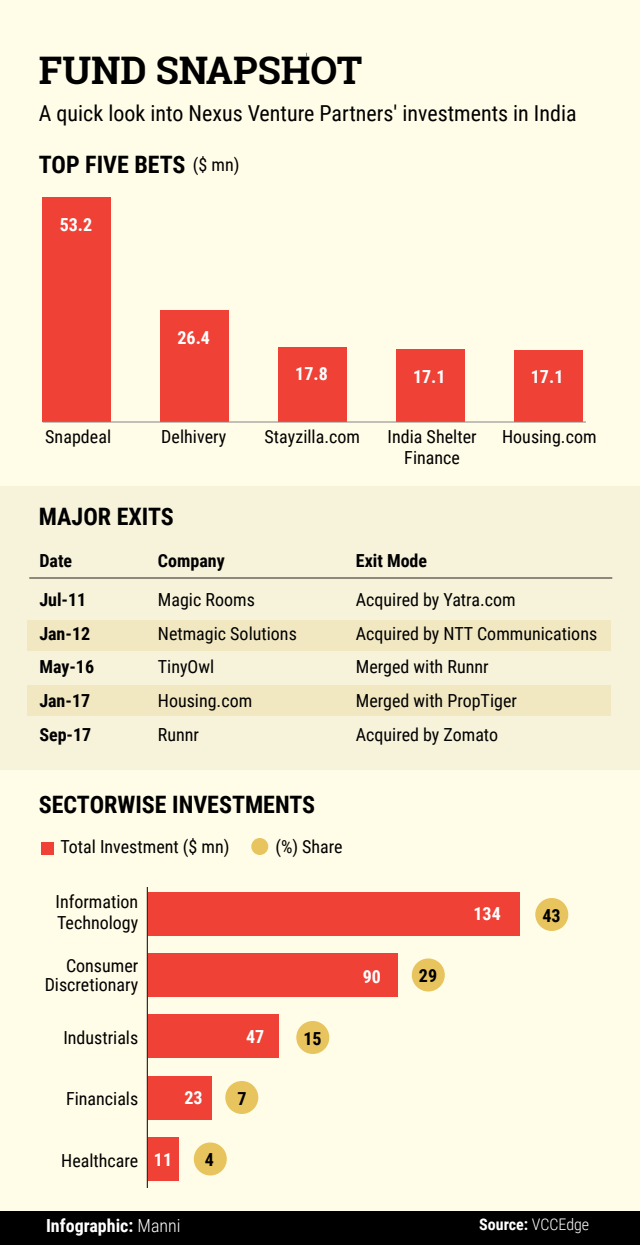
<style>
.page{position:relative;width:640px;height:1245px;background:#fffce7}
.page>*{position:absolute;margin:0;border:0;box-sizing:border-box;transform-origin:0 0}
.t1{font:700 38px "Roboto Slab";color:#000}
.t2{font:700 24px "Roboto Condensed";color:#000}
.t3{font:22px "Roboto Condensed";color:#000}
.t4{font:18px/21.6px "Roboto Condensed";color:#000;text-align:center}
.t5{font:700 18px "Roboto Condensed";color:#000}
.t6{font:700 18px "Roboto Condensed";color:#fff}
.t7{font:700 16px "Roboto Condensed";color:#fff}
.s1{font-weight:300}
</style>
<div class="page">
<div style="left:0;top:487px;width:640px;height:283px;background:#f7f2da"></div>
<div style="left:27px;top:620px;width:584px;height:31px;background:#f1e8c2"></div>
<div style="left:27px;top:686px;width:584px;height:30px;background:#f1e8c2"></div>
<div style="left:0;top:1212px;width:640px;height:33px;background:#000"></div>
<div style="left:41px;top:842px;width:13px;height:12px;background:#ef4136"></div>
<div style="left:43px;top:198px;width:68px;height:224px;background:#ef4136"></div>
<div style="left:160px;top:311px;width:69px;height:111px;background:#ef4136"></div>
<div style="left:278px;top:347px;width:69px;height:75px;background:#ef4136"></div>
<div style="left:396px;top:350px;width:68px;height:72px;background:#ef4136"></div>
<div style="left:514px;top:350px;width:68px;height:72px;background:#ef4136"></div>
<hr style="left:43px;top:422px;width:543px;height:1px;background:#868686">
<div style="left:148px;top:953px;width:250px;height:44px;background:#ef4136"></div>
<div style="left:148px;top:1014px;width:131px;height:44px;background:#ef4136"></div>
<div style="left:148px;top:1076px;width:64px;height:43px;background:#ef4136"></div>
<div style="left:148px;top:1137px;width:31px;height:44px;background:#ef4136"></div>
<div style="left:148px;top:892px;width:372px;height:44px;background:#ef4136"></div>
<div style="left:535px;top:898px;width:33px;height:33px;background:#e8c45e;border-radius:50%"></div>
<div style="left:412px;top:958px;width:33px;height:34px;background:#e8c45e;border-radius:50%"></div>
<div style="left:296px;top:1021px;width:33px;height:33px;background:#e8c45e;border-radius:50%"></div>
<div style="left:225px;top:1081px;width:33px;height:33px;background:#e8c45e;border-radius:50%"></div>
<div style="left:194px;top:1142px;width:33px;height:34px;background:#e8c45e;border-radius:50%"></div>
<div style="left:251px;top:838px;width:17px;height:17px;background:#e8c45e;border-radius:50%"></div>
<hr style="left:29px;top:578px;width:583px;height:1px;background:#231f20">
<hr style="left:147px;top:887px;width:1px;height:301px;background:#000">
<h1 class="t1" style="left:39px;top:44px;width:325px">FUND SNAPSHOT</h1>
<p class="t3" style="left:39px;top:98px;width:539px">A quick look into Nexus Venture Partners' investments in India</p>
<h2 class="t2" style="left:39px;top:147px;width:148px">TOP FIVE BETS</h2>
<p class="t4" style="left:193px;top:153px;width:48px">($ mn)</p>
<p class="t6" style="left:60px;top:212px;width:34px">53.2</p>
<p class="t6" style="left:178px;top:325px;width:34px">26.4</p>
<p class="t6" style="left:295px;top:361px;width:34px">17.8</p>
<p class="t6" style="left:413px;top:364px;width:34px">17.1</p>
<p class="t6" style="left:531px;top:364px;width:34px">17.1</p>
<p class="t4" style="left:45px;top:425px;width:67px">Snapdeal</p>
<p class="t4" style="left:161px;top:425px;width:67px">Delhivery</p>
<p class="t4" style="left:265px;top:425px;width:97px">Stayzilla.com</p>
<p class="t4" style="left:388px;top:425px;width:91px">India Shelter<br>Finance</p>
<p class="t4" style="left:502px;top:425px;width:96px">Housing.com</p>
<h2 class="t2" style="left:39px;top:500px;width:136px">MAJOR EXITS</h2>
<p class="t5" style="left:39px;top:548px;width:34px">Date</p>
<p class="t5" style="left:158px;top:548px;width:68px">Company</p>
<p class="t5" style="left:356px;top:548px;width:73px">Exit Mode</p>
<p class="t5" style="left:39px;top:587px;width:48px">Jul-11</p>
<p class="t4" style="left:158px;top:588px;width:99px">Magic Rooms</p>
<p class="t4" style="left:356px;top:588px;width:161px">Acquired by Yatra.com</p>
<p class="t5" style="left:39px;top:621px;width:52px">Jan-12</p>
<p class="t4" style="left:158px;top:622px;width:141px">Netmagic Solutions</p>
<p class="t4" style="left:356px;top:622px;width:243px">Acquired by NTT Communications</p>
<p class="t5" style="left:39px;top:654px;width:56px">May-16</p>
<p class="t4" style="left:158px;top:656px;width:58px">TinyOwl</p>
<p class="t4" style="left:356px;top:656px;width:134px">Merged with Runnr</p>
<p class="t5" style="left:39px;top:688px;width:52px">Jan-17</p>
<p class="t4" style="left:158px;top:689px;width:96px">Housing.com</p>
<p class="t4" style="left:356px;top:689px;width:163px">Merged with PropTiger</p>
<p class="t5" style="left:39px;top:722px;width:54px">Sep-17</p>
<p class="t4" style="left:158px;top:723px;width:43px">Runnr</p>
<p class="t4" style="left:356px;top:723px;width:144px">Acquired by Zomato</p>
<h2 class="t2" style="left:39px;top:788px;width:278px">SECTORWISE INVESTMENTS</h2>
<p class="t4" style="left:60px;top:835px;width:171px">Total Investment ($ mn)</p>
<p class="t4" style="left:275px;top:835px;width:69px">(%) Share</p>
<p class="t4" style="left:56px;top:890px;width:84px;text-align:left">Information<br>Technology</p>
<p class="t4" style="left:45px;top:955px;width:95px;line-height:19.6px;text-align:right">Consumer<br>Discretionary</p>
<p class="t4" style="left:63px;top:1026px;width:76px">Industrials</p>
<p class="t4" style="left:66px;top:1087px;width:74px">Financials</p>
<p class="t6" style="left:185px;top:1085px;width:20px">23</p>
<p class="t4" style="left:61px;top:1149px;width:79px">Healthcare</p>
<p class="t6" style="left:154px;top:1147px;width:20px">11</p>
<p class="t5" style="left:205px;top:1147px;width:11px">4</p>
<p class="t6" style="left:246px;top:1024px;width:20px">47</p>
<p class="t5" style="left:237px;top:1085px;width:11px">7</p>
<p class="t5" style="left:303px;top:1025px;width:20px">15</p>
<p class="t6" style="left:363px;top:964px;width:20px">90</p>
<p class="t5" style="left:419px;top:963px;width:20px">29</p>
<p class="t6" style="left:473px;top:900px;width:29px">134</p>
<p class="t5" style="left:542px;top:902px;width:20px">43</p>
<p class="t6" style="left:46px;top:1213px;width:136px">Infographic: <span class="s1">Manni</span></p>
<p class="t7" style="left:479px;top:1213px;width:111px">Source: <span class="s1">VCCEdge</span></p>
</div>
